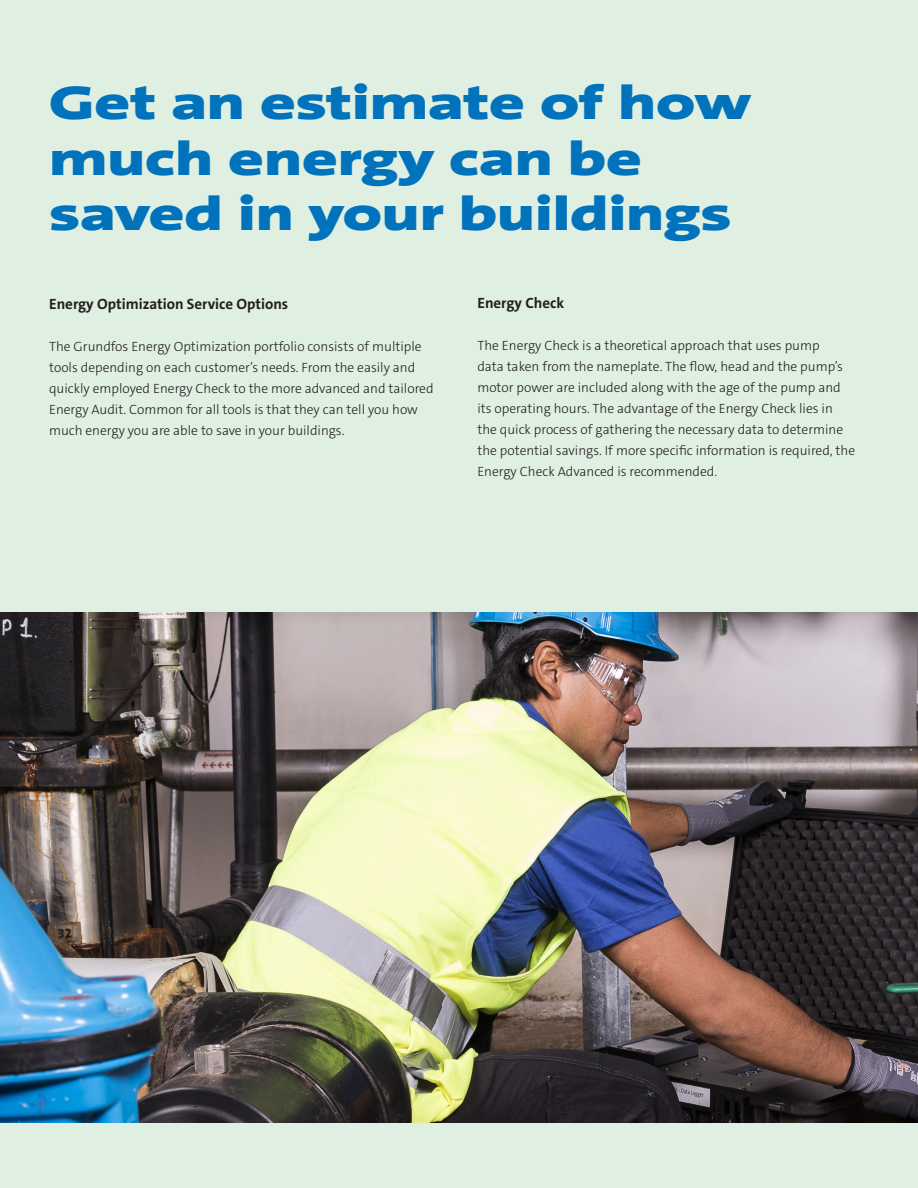
<style>
.page{position:relative;width:918px;height:1188px;background:#dfefe1}
.page>*{position:absolute;margin:0;border:0;box-sizing:border-box;transform-origin:0 0}
.t1{font:900 48px/55.5px "Grundfos The Sans Extd";color:#0073bc}
.t2{font:700 15px "Grundfos The Sans";color:#231f20}
.t3{font:300 13.5px/21px "Grundfos The Sans";color:#231f20}
</style>
<div class="page">
<img style="left:0;top:612px;width:918px;height:511px">
<p class="t1" style="left:49px;top:76px;width:703px">Get an estimate of how much energy can be saved in your buildings</p>
<p class="t2" style="left:49px;top:294px;width:241px">Energy Optimization Service Options</p>
<p class="t3" style="left:49px;top:336px;width:386px">The Grundfos Energy Optimization portfolio consists of multiple tools depending on each customer’s needs. From the easily and quickly employed Energy Check to the more advanced and tailored Energy Audit. Common for all tools is that they can tell you how much energy you are able to save in your buildings.</p>
<p class="t2" style="left:477px;top:293px;width:88px">Energy Check</p>
<p class="t3" style="left:477px;top:335px;width:379px">The Energy Check is a theoretical approach that uses pump<br>data taken from the nameplate. The flow, head and the pump’s motor power are included along with the age of the pump and its operating hours. The advantage of the Energy Check lies in the quick process of gathering the necessary data to determine the potential savings. If more specific information is required, the Energy Check Advanced is recommended.</p>
</div>
